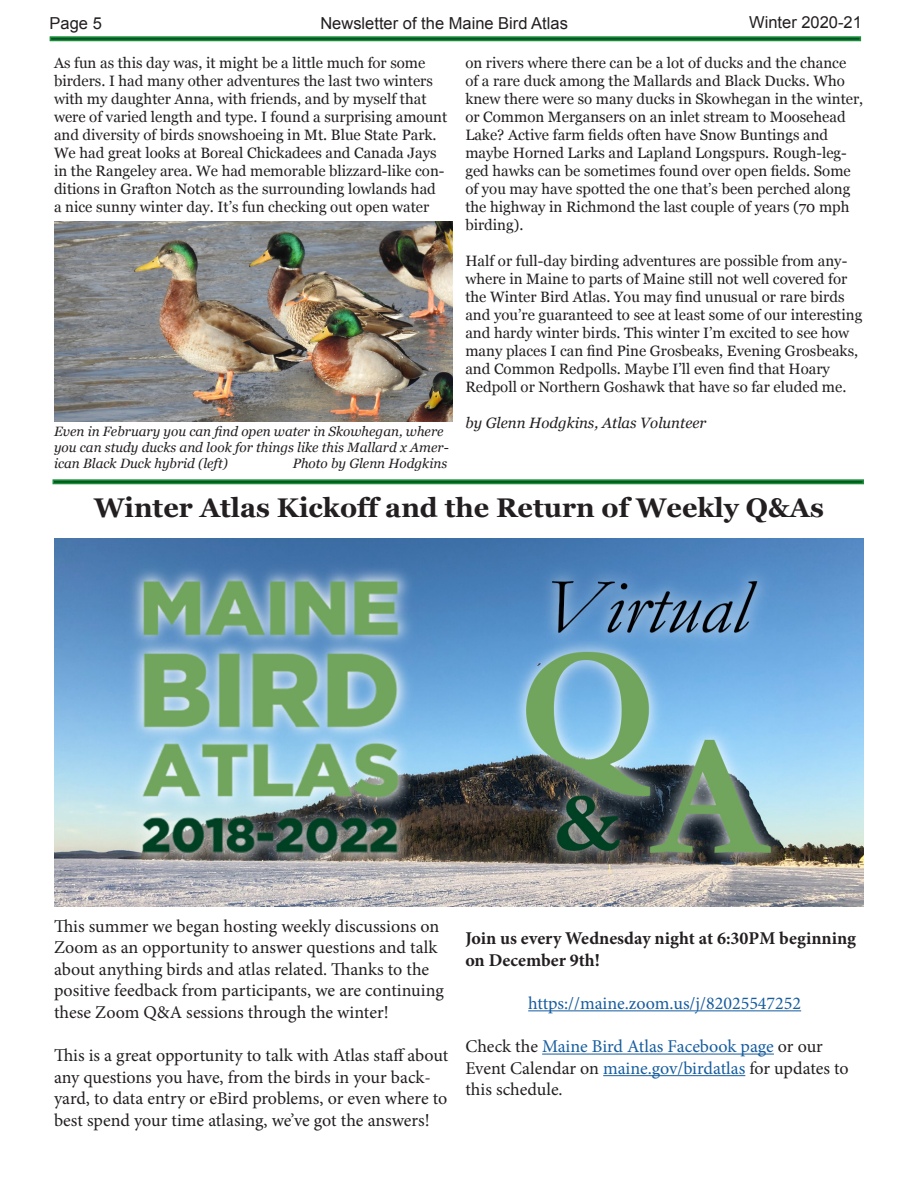
<style>
.page{position:relative;width:918px;height:1188px;background:#fff}
.page>*{position:absolute;margin:0;border:0;box-sizing:border-box;transform-origin:0 0}
.t1{font:700 27px "Georgia";color:#231f20}
.t2{font:18px/21.6px "Minion Pro";letter-spacing:-.005em;color:#231f20}
.t3{font:700 18px/21.6px "Minion Pro";color:#231f20}
.t4{font:18px "Minion Pro";color:#175d9e}
.t5{font:16.5px "Arial";color:#231f20}
.t6{font:15px/18px "Georgia";color:#231f20}
.t7{font:italic 15px "Georgia";color:#231f20}
.t8{font:italic 13.5px/16.2px "Georgia";color:#231f20}
.s1{color:#175d9e}
</style>
<div class="page">
<svg style="left:52px;top:479px;width:812px;height:5px;background:#207f3e"></svg>
<svg style="left:50px;top:36px;width:811px;height:5px;background:#1d7e3b"></svg>
<img style="left:54px;top:539px;width:810px;height:367px">
<hr style="left:528px;top:1010px;width:273px;height:1px;background:#175d9e">
<hr style="left:542px;top:1054px;width:232px;height:1px;background:#175d9e">
<hr style="left:603px;top:1075px;width:142px;height:1px;background:#175d9e">
<img style="left:54px;top:222px;width:399px;height:200px">
<p class="t5" style="left:50px;top:12px;width:54px">Page 5</p>
<p class="t5" style="left:320px;top:12px;width:249px">Newsletter of the Maine Bird Atlas</p>
<p class="t5" style="left:749px;top:12px;width:114px">Winter 2020-21</p>
<p class="t6" style="left:54px;top:54px;width:395px">As fun as this day was, it might be a little much for some birders. I had many other adventures the last two winters with my daughter Anna, with friends, and by myself that were of varied length and type. I found a surprising amount and diversity of birds snowshoeing in Mt. Blue State Park.<br>We had great looks at Boreal Chickadees and Canada Jays in the Rangeley area. We had memorable blizzard-like con&shy;ditions in Grafton Notch as the surrounding lowlands had<br>a nice sunny winter day. It’s fun checking out open water</p>
<p class="t6" style="left:465px;top:54px;width:399px">on rivers where there can be a lot of ducks and the chance<br>of a rare duck among the Mallards and Black Ducks. Who knew there were so many ducks in Skowhegan in the winter, or Common Mergansers on an inlet stream to Moosehead Lake? Active farm fields often have Snow Buntings and maybe Horned Larks and Lapland Longspurs. Rough-leg&shy;ged hawks can be sometimes found over open fields. Some of you may have spotted the one that’s been perched along the highway in Richmond the last couple of years (70 mph birding).</p>
<p class="t6" style="left:465px;top:252px;width:398px">Half or full-day birding adventures are possible from any&shy;where in Maine to parts of Maine still not well covered for the Winter Bird Atlas. You may find unusual or rare birds and you’re guaranteed to see at least some of our interesting and hardy winter birds. This winter I’m excited to see how many places I can find Pine Grosbeaks, Evening Grosbeaks, and Common Redpolls. Maybe I’ll even find that Hoary Redpoll or Northern Goshawk that have so far eluded me.</p>
<p class="t7" style="left:465px;top:412px;width:243px">by Glenn Hodgkins, Atlas Volunteer</p>
<p class="t8" style="left:54px;top:423px;width:396px">Even in February you can find open water in Skowhegan, where you can study ducks and look for things like this Mallard x Amer&shy;ican Black Duck hybrid (left)</p>
<p class="t8" style="left:293px;top:455px;width:156px">Photo by Glenn Hodgkins</p>
<p class="t1" style="left:94px;top:488px;width:731px">Winter Atlas Kickoff and the Return of Weekly Q&amp;As</p>
<p class="t2" style="left:54px;top:915px;width:391px">This summer we began hosting weekly discussions on Zoom as an opportunity to answer questions and talk about anything birds and atlas related. Thanks to the positive feedback from participants, we are continuing these Zoom Q&amp;A sessions through the winter!</p>
<p class="t2" style="left:54px;top:1045px;width:396px">This is a great opportunity to talk with Atlas staff about any questions you have, from the birds in your back&shy;yard, to data entry or eBird problems, or even where to best spend your time atlasing, we’ve got the answers!</p>
<p class="t3" style="left:465px;top:927px;width:392px">Join us every Wednesday night at 6:30PM beginning on December 9th!</p>
<p class="t4" style="left:528px;top:991px;width:275px">https://maine.zoom.us/j/82025547252</p>
<p class="t2" style="left:465px;top:1036px;width:385px">Check the <span class="s1">Maine Bird Atlas Facebook page</span> or our<br>Event Calendar on <span class="s1">maine.gov/birdatlas</span> for updates to this schedule.</p>
</div>
